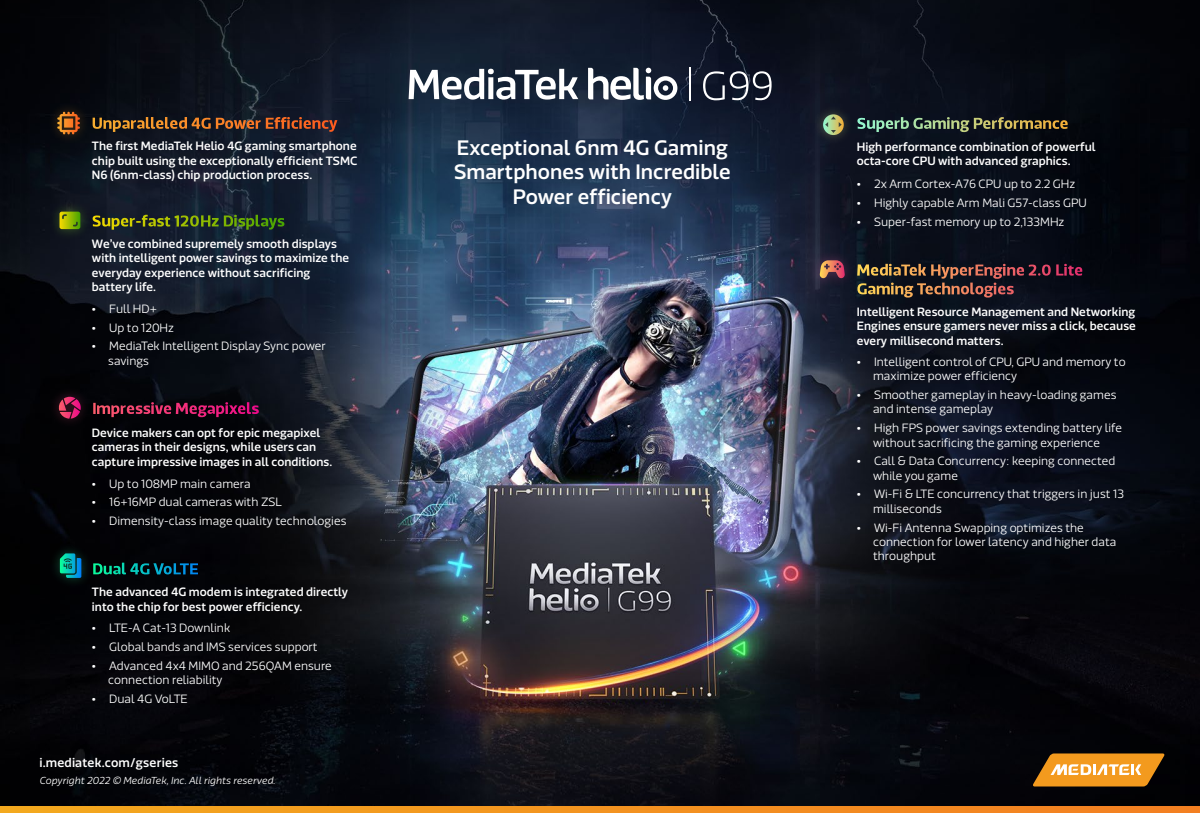
<style>
.page{position:relative;width:1200px;height:813px;background:#fff}
.page>*{position:absolute;margin:0;border:0;box-sizing:border-box;transform-origin:0 0}
.t1{font:500 20.62px/24.8px "Riona Sans";color:#fff;text-align:center}
.t2{font:500 12.5px "Riona Sans";letter-spacing:.01em;color:#fff}
.t3{font:300 11.88px/14.4px "Riona Sans";color:#fff}
.t4{font:500 11.88px/14.4px "Riona Sans";color:#fff}
.t5{font:italic 300 10px "Riona Sans";letter-spacing:.01em;color:#fff}
</style>
<div class="page">
<img style="left:0;top:0;width:1200px;height:806px">
<svg style="left:409px;top:69px;width:169px;height:31px"></svg>
<svg style="left:588px;top:68px;width:89px;height:32px"></svg>
<hr style="left:690px;top:67px;width:1px;height:33px;background:#fff">
<svg style="left:703px;top:71px;width:69px;height:29px;background:#464b59"></svg>
<svg style="left:95px;top:117px;width:216px;height:12px;background:#6e4324"></svg>
<svg style="left:95px;top:215px;width:182px;height:15px;background:#405220"></svg>
<svg style="left:859px;top:117px;width:209px;height:15px;background:#454e3c"></svg>
<svg style="left:96px;top:402px;width:155px;height:15px;background:#56142f"></svg>
<svg style="left:860px;top:264px;width:222px;height:15px;background:#553531"></svg>
<svg style="left:97px;top:562px;width:101px;height:12px"></svg>
<svg style="left:1032px;top:753px;width:133px;height:33px;background:#cf8e35"></svg>
<svg style="left:0;top:806px;width:1200px;height:6px;background:#f3931f"></svg>
<img style="left:44px;top:196px;width:51px;height:48px">
<svg style="left:60px;top:212px;width:20px;height:17px"></svg>
<img style="left:44px;top:381px;width:52px;height:53px">
<svg style="left:58px;top:397px;width:23px;height:21px"></svg>
<img style="left:805px;top:245px;width:55px;height:48px">
<svg style="left:820px;top:260px;width:25px;height:18px"></svg>
<img style="left:45px;top:538px;width:52px;height:56px">
<svg style="left:60px;top:553px;width:21px;height:26px"></svg>
<img style="left:808px;top:99px;width:51px;height:51px">
<svg style="left:823px;top:114px;width:21px;height:21px"></svg>
<img style="left:42px;top:97px;width:53px;height:52px">
<svg style="left:57px;top:112px;width:23px;height:22px"></svg>
<p class="t4" style="left:92px;top:139px;width:267px;text-align:justify">The first MediaTek Helio 4G gaming smartphone chip built using the exceptionally efficient TSMC N6 (6nm-class) chip production process.</p>
<p class="t4" style="left:92px;top:237px;width:259px">We’ve combined supremely smooth displays with intelligent power savings to maximize the everyday experience without sacrificing battery life.</p>
<p class="t3" style="left:92px;top:302px;width:66px">• Full HD+</p>
<p class="t3" style="left:92px;top:320px;width:84px">• Up to 120Hz</p>
<p class="t3" style="left:108px;top:339px;width:219px;text-indent:-16px">• MediaTek Intelligent Display Sync power savings</p>
<p class="t4" style="left:92px;top:426px;width:242px">Device makers can opt for epic megapixel cameras in their designs, while users can capture impressive images in all conditions.</p>
<p class="t3" style="left:92px;top:476px;width:160px">• Up to 108MP main camera</p>
<p class="t3" style="left:92px;top:495px;width:192px">• 16+16MP dual cameras with ZSL</p>
<p class="t3" style="left:92px;top:514px;width:256px">• Dimensity-class image quality technologies</p>
<p class="t4" style="left:92px;top:585px;width:258px">The advanced 4G modem is integrated directly into the chip for best power efficiency.</p>
<p class="t3" style="left:92px;top:621px;width:140px">• LTE-A Cat-13 Downlink</p>
<p class="t3" style="left:92px;top:640px;width:227px">• Global bands and IMS services support</p>
<p class="t3" style="left:108px;top:658px;width:225px;text-indent:-16px">• Advanced 4x4 MIMO and 256QAM ensure connection reliability</p>
<p class="t3" style="left:92px;top:692px;width:97px">• Dual 4G VoLTE</p>
<p class="t2" style="left:39px;top:755px;width:141px">i.mediatek.com/gseries</p>
<p class="t5" style="left:39px;top:774px;width:237px">Copyright 2022 © MediaTek, Inc. All rights reserved.</p>
<h1 class="t1" style="left:454px;top:135px;width:278px">Exceptional 6nm 4G Gaming<br>Smartphones with Incredible<br>Power efficiency</h1>
<p class="t4" style="left:857px;top:140px;width:240px">High performance combination of powerful octa-core CPU with advanced graphics.</p>
<p class="t3" style="left:857px;top:177px;width:220px">• 2x Arm Cortex-A76 CPU up to 2.2 GHz</p>
<p class="t3" style="left:857px;top:196px;width:231px">• Highly capable Arm Mali G57-class GPU</p>
<p class="t3" style="left:857px;top:215px;width:209px">• Super-fast memory up to 2,133MHz</p>
<p class="t4" style="left:857px;top:304px;width:281px;text-align:justify">Intelligent Resource Management and Networking Engines ensure gamers never miss a click, because every millisecond matters.</p>
<p class="t3" style="left:873px;top:354px;width:254px;text-indent:-16px">• Intelligent control of CPU, GPU and memory to maximize power efficiency</p>
<p class="t3" style="left:873px;top:388px;width:245px;text-indent:-16px">• Smoother gameplay in heavy-loading games and intense gameplay</p>
<p class="t3" style="left:857px;top:421px;width:267px;text-align:center">• High FPS power savings extending battery life without sacrificing the gaming experience</p>
<p class="t3" style="left:873px;top:454px;width:244px;text-indent:-16px">• Call &amp; Data Concurrency: keeping connected while you game</p>
<p class="t3" style="left:873px;top:487px;width:252px;text-indent:-16px">• Wi-Fi &amp; LTE concurrency that triggers in just 13 milliseconds</p>
<p class="t3" style="left:873px;top:520px;width:245px;text-indent:-16px">• Wi-Fi Antenna Swapping optimizes the connection for lower latency and higher data throughput</p>
</div>
